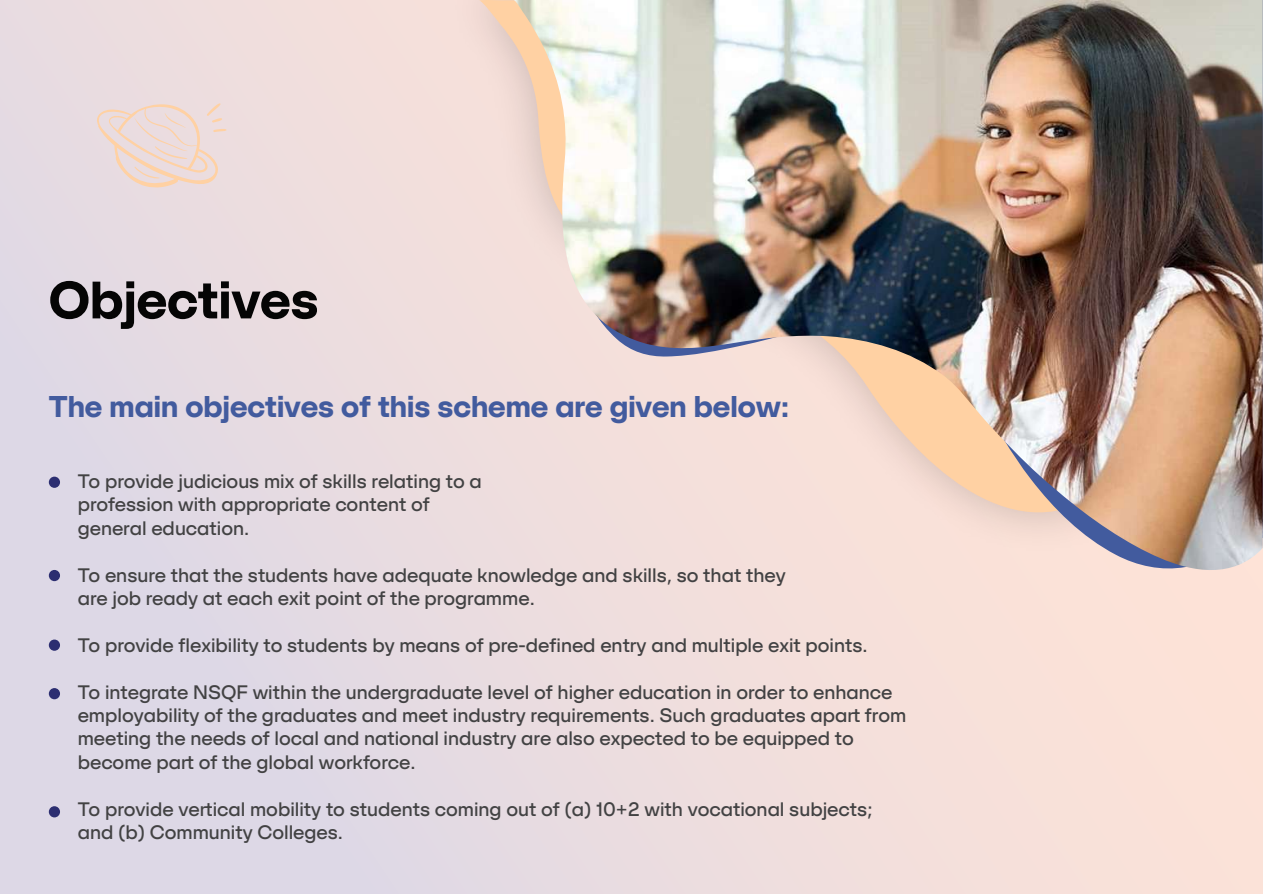
<style>
.page{position:relative;width:1263px;height:894px;background:#fff}
.page>*{position:absolute;margin:0;border:0;box-sizing:border-box;transform-origin:0 0}
.t1{font:52.5px "SFT Schrifted Sans TRIAL Var Var";color:#050505}
.t2{font:30px "SFT Schrifted Sans TRIAL Var Var";color:#425b9e}
.t3{font:19.5px/23.4px "SFT Schrifted Sans TRIAL Var Var";color:#424243}
</style>
<div class="page">
<div style="left:0;top:0;width:1263px;height:894px;background:linear-gradient(to right,#ded8e5,#fde2d7)"></div>
<div style="left:49px;top:476px;width:11px;height:12px;background:#2c2e71;border-radius:50%"></div>
<div style="left:49px;top:570px;width:11px;height:11px;background:#2c2e71;border-radius:50%"></div>
<div style="left:49px;top:639px;width:11px;height:12px;background:#2c2e71;border-radius:50%"></div>
<div style="left:49px;top:688px;width:11px;height:11px;background:#2c2e71;border-radius:50%"></div>
<div style="left:49px;top:806px;width:11px;height:11px;background:#2c2e71;border-radius:50%"></div>
<div style="left:420px;top:0;width:94px;height:571px;background:#f1dedd"></div>
<svg style="left:479px;top:0;width:35px;height:554px;background:#f1ddd8"></svg>
<img style="left:514px;top:0;width:749px;height:571px">
<svg style="left:97px;top:103px;width:130px;height:85px;background:#eddad4"></svg>
<div style="left:665px;top:886px;width:598px;height:8px;background:#f4e0db"></div>
<h1 class="t1" style="left:49px;top:266px;width:271px">Objectives</h1>
<h2 class="t2" style="left:49px;top:388px;width:742px">The main objectives of this scheme are given below:</h2>
<p class="t3" style="left:78px;top:469px;width:406px">To provide judicious mix of skills relating to a profession with appropriate content of general education.</p>
<p class="t3" style="left:78px;top:562px;width:709px">To ensure that the students have adequate knowledge and skills, so that they are job ready at each exit point of the programme.</p>
<p class="t3" style="left:78px;top:633px;width:791px">To provide flexibility to students by means of pre-defined entry and multiple exit points.</p>
<p class="t3" style="left:78px;top:679px;width:830px">To integrate NSQF within the undergraduate level of higher education in order to enhance employability of the graduates and meet industry requirements. Such graduates apart from meeting the needs of local and national industry are also expected to be equipped to become part of the global workforce.</p>
<p class="t3" style="left:78px;top:796px;width:796px">To provide vertical mobility to students coming out of (a) 10+2 with vocational subjects; and (b) Community Colleges.</p>
</div>
